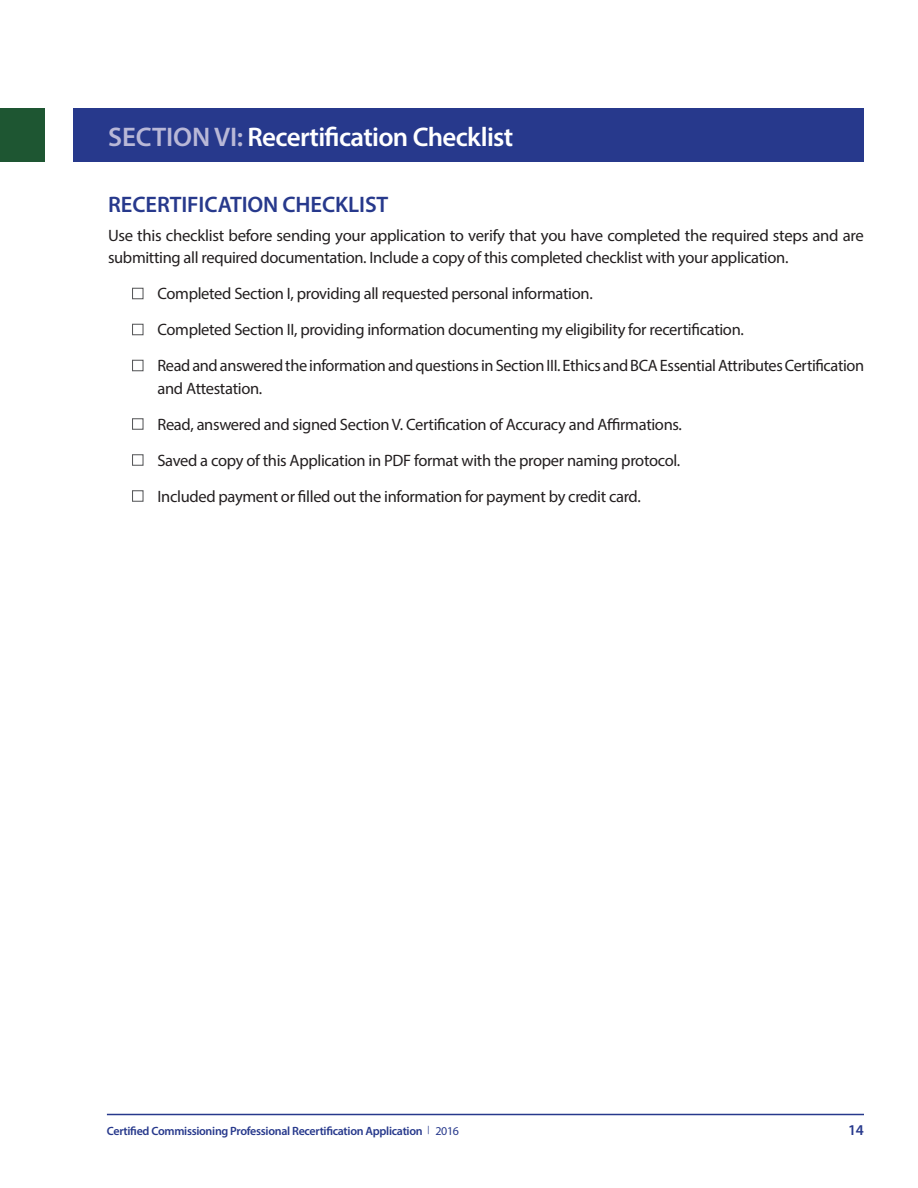
<style>
.page{position:relative;width:918px;height:1188px;background:#fff}
.page>*{position:absolute;margin:0;border:0;box-sizing:border-box;transform-origin:0 0}
.t1{font:600 27px "Myriad Pro";letter-spacing:-.025em;color:#fff}
.t2{font:600 22.5px "Myriad Pro";letter-spacing:-.005em;color:#27398c}
.t3{font:16.5px/36px "Myriad Pro";letter-spacing:-.02em;color:#231f20}
.t4{font:600 15px "Myriad Pro";color:#27398c}
.t5{font:600 12px "Myriad Pro";letter-spacing:-.025em;color:#27398c}
.s1{color:#b9b8d7}
.s2{font-family:"Gotham";font-weight:400;font-size:9px}
.s3{font-weight:400}
</style>
<div class="page">
<hr style="left:107px;top:1114px;width:757px;height:1px;background:#27398c">
<div style="left:0;top:108px;width:864px;height:54px;background:#27398c"></div>
<div style="left:0;top:81px;width:73px;height:108px;background:#fff"></div>
<div style="left:0;top:108px;width:45px;height:54px;background:#1e5632"></div>
<div style="left:132px;top:288px;width:12px;height:11px;border:1px solid #58595b"></div>
<div style="left:132px;top:324px;width:12px;height:11px;border:1px solid #58595b"></div>
<div style="left:132px;top:360px;width:12px;height:11px;border:1px solid #58595b"></div>
<div style="left:132px;top:418px;width:12px;height:12px;border:1px solid #58595b"></div>
<div style="left:132px;top:454px;width:12px;height:12px;border:1px solid #58595b"></div>
<div style="left:132px;top:490px;width:12px;height:12px;border:1px solid #58595b"></div>
<h1 class="t1" style="left:108px;top:126px;width:407px"><span class="s1">SECTION VI:</span> Recertification Checklist</h1>
<h2 class="t2" style="left:108px;top:196px;width:282px">RECERTIFICATION CHECKLIST</h2>
<p class="t3" style="left:108px;top:226px;width:758px;line-height:22.5px">Use this checklist before sending your application to verify that you have completed the required steps and are submitting all required documentation. Include a copy of this completed checklist with your application.</p>
<p class="t3" style="left:157px;top:277px;width:708px">Completed Section I, providing all requested personal information.<br>Completed Section II, providing information documenting my eligibility for recertification.<br>Read and answered the information and questions in Section III. Ethics and BCA Essential Attributes Certification</p>
<p class="t3" style="left:157px;top:372px;width:526px">and Attestation.<br>Read, answered and signed Section V. Certification of Accuracy and Affirmations.<br>Saved a copy of this Application in PDF format with the proper naming protocol.<br>Included payment or filled out the information for payment by credit card.</p>
<p class="t5" style="left:107px;top:1126px;width:354px">Certified Commissioning Professional Recertification Application <span class="s2">|</span> <span class="s3">2016</span></p>
<p class="t4" style="left:848px;top:1124px;width:17px">14</p>
</div>
